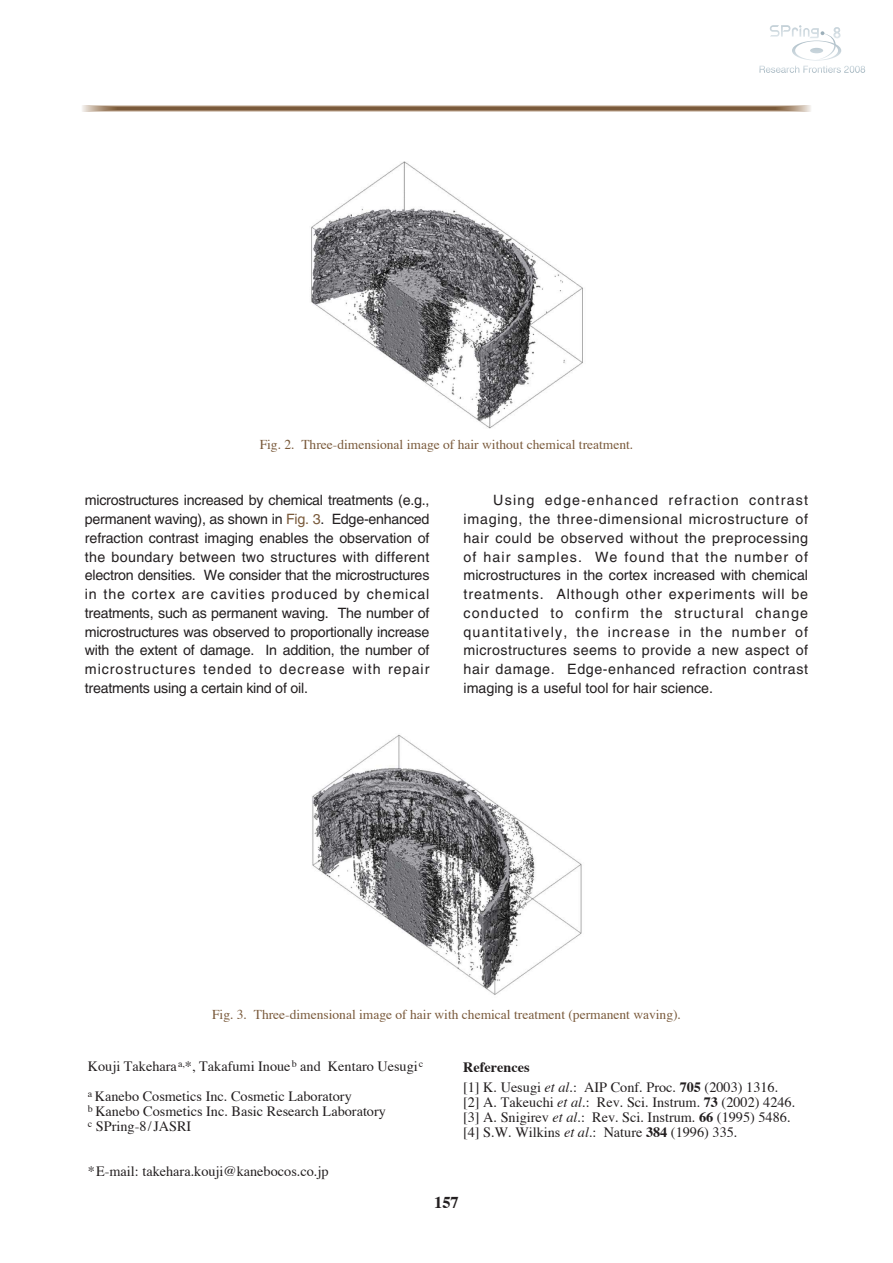
<style>
.page{position:relative;width:893px;height:1263px;background:#fff}
.page>*{position:absolute;margin:0;border:0;box-sizing:border-box;transform-origin:0 0}
.t1{font:700 16.5px "Times";color:#231f20}
.t2{font:14.25px/18.8px "Helvetica";color:#231f20;text-align:justify}
.t3{font:14.25px/15px "Times";color:#231f20}
.t4{font:13.5px "Times";color:#79593a}
.s1{color:#79593a}
.s2{font-weight:700}
.s3{font-style:italic}
</style>
<div class="page">
<svg style="left:759px;top:25px;width:106px;height:48px"></svg>
<svg style="left:81px;top:106px;width:730px;height:6px"></svg>
<svg style="left:97px;top:106px;width:698px;height:5px"></svg>
<hr style="left:113px;top:107px;width:666px;height:3px;background:#876747">
<hr style="left:114px;top:108px;width:664px;height:1px;background:#846443">
<hr style="left:116px;top:108px;width:661px;height:1px;background:#7f603f">
<hr style="left:117px;top:108px;width:658px;height:1px;background:#7b5b3b">
<img style="left:312px;top:734px;width:270px;height:261px">
<img style="left:311px;top:161px;width:272px;height:268px">
<p class="t4" style="left:260px;top:438px;width:375px">Fig. 2. Three-dimensional image of hair without chemical treatment.</p>
<p class="t2" style="left:85px;top:492px;width:346px">microstructures increased by chemical treatments (e.g., permanent waving), as shown in <span class="s1">Fig. 3</span>. Edge-enhanced refraction contrast imaging enables the observation of the boundary between two structures with different electron densities. We consider that the microstructures in the cortex are cavities produced by chemical treatments, such as permanent waving. The number of microstructures was observed to proportionally increase with the extent of damage. In addition, the number of microstructures tended to decrease with repair treatments using a certain kind of oil.</p>
<p class="t2" style="left:463px;top:492px;width:346px;text-indent:30px">Using edge-enhanced refraction contrast imaging, the three-dimensional microstructure of hair could be observed without the preprocessing of hair samples. We found that the number of microstructures in the cortex increased with chemical treatments. Although other experiments will be conducted to confirm the structural change quantitatively, the increase in the number of microstructures seems to provide a new aspect of hair damage. Edge-enhanced refraction contrast imaging is a useful tool for hair science.</p>
<p class="t4" style="left:212px;top:1009px;width:470px">Fig. 3. Three-dimensional image of hair with chemical treatment (permanent waving).</p>
<p class="t3" style="left:88px;top:1053px;width:337px;line-height:30px">Kouji Takehara<sup>a,</sup>*, Takafumi Inoue<sup>b</sup> and Kentaro Uesugi<sup>c a</sup> Kanebo Cosmetics Inc. Cosmetic Laboratory</p>
<p class="t3" style="left:88px;top:1105px;width:299px"><sup>b</sup> Kanebo Cosmetics Inc. Basic Research Laboratory <sup>c</sup> SPring-8/JASRI</p>
<p class="t3" style="left:88px;top:1165px;width:242px">*E-mail: takehara.kouji@kanebocos.co.jp</p>
<p class="t3" style="left:463px;top:1059px;width:317px;line-height:19.5px"><span class="s2">References<br></span>[1] K. Uesugi <span class="s3">et al.</span>: AIP Conf. Proc. <span class="s2">705</span> (2003) 1316.</p>
<p class="t3" style="left:463px;top:1096px;width:334px">[2] A. Takeuchi <span class="s3">et al.</span>: Rev. Sci. Instrum. <span class="s2">73</span> (2002) 4246. [3] A. Snigirev <span class="s3">et al.</span>: Rev. Sci. Instrum. <span class="s2">66</span> (1995) 5486. [4] S.W. Wilkins <span class="s3">et al.</span>: Nature <span class="s2">384</span> (1996) 335.</p>
<p class="t1" style="left:434px;top:1195px;width:26px">157</p>
</div>
